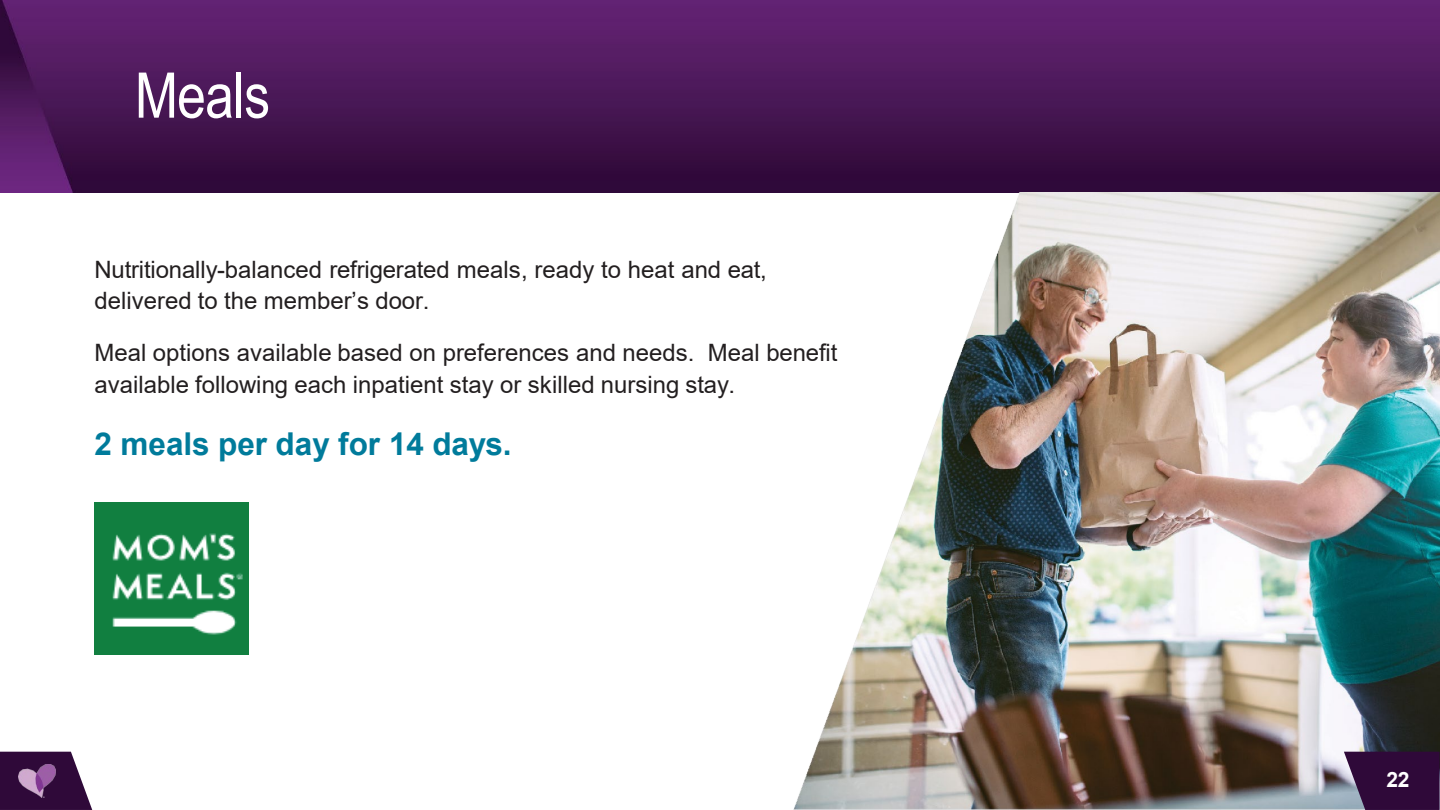
<style>
.page{position:relative;width:1440px;height:810px;background:#fff}
.page>*{position:absolute;margin:0;border:0;box-sizing:border-box;transform-origin:0 0}
.t1{font:63px "Arial Narrow";letter-spacing:-.01em;color:#fff}
.t2{font:700 31.5px "Arial";color:#007b9b}
.t3{font:24px/31.3px "Arial";color:#231f20}
.t4{font:700 21px "Arial";color:#fff}
</style>
<div class="page">
<img style="left:0;top:0;width:1440px;height:192px">
<img style="left:793px;top:192px;width:647px;height:618px">
<img style="left:94px;top:503px;width:155px;height:152px">
<svg style="left:0;top:752px;width:92px;height:58px;background:#4e2d56"></svg>
<svg style="left:1344px;top:752px;width:96px;height:58px;background:#3d1d49"></svg>
<img style="left:18px;top:764px;width:38px;height:34px">
<h2 class="t1" style="left:135px;top:49px;width:137px">Meals</h2>
<p class="t3" style="left:94px;top:253px;width:674px">Nutritionally-balanced refrigerated meals, ready to heat and eat, delivered to the member’s door.</p>
<p class="t3" style="left:94px;top:337px;width:744px">Meal options available based on preferences and needs. Meal benefit available following each inpatient stay or skilled nursing stay.</p>
<p class="t2" style="left:94px;top:422px;width:419px">2 meals per day for 14 days.</p>
<p class="t4" style="left:1387px;top:765px;width:25px">22</p>
</div>
